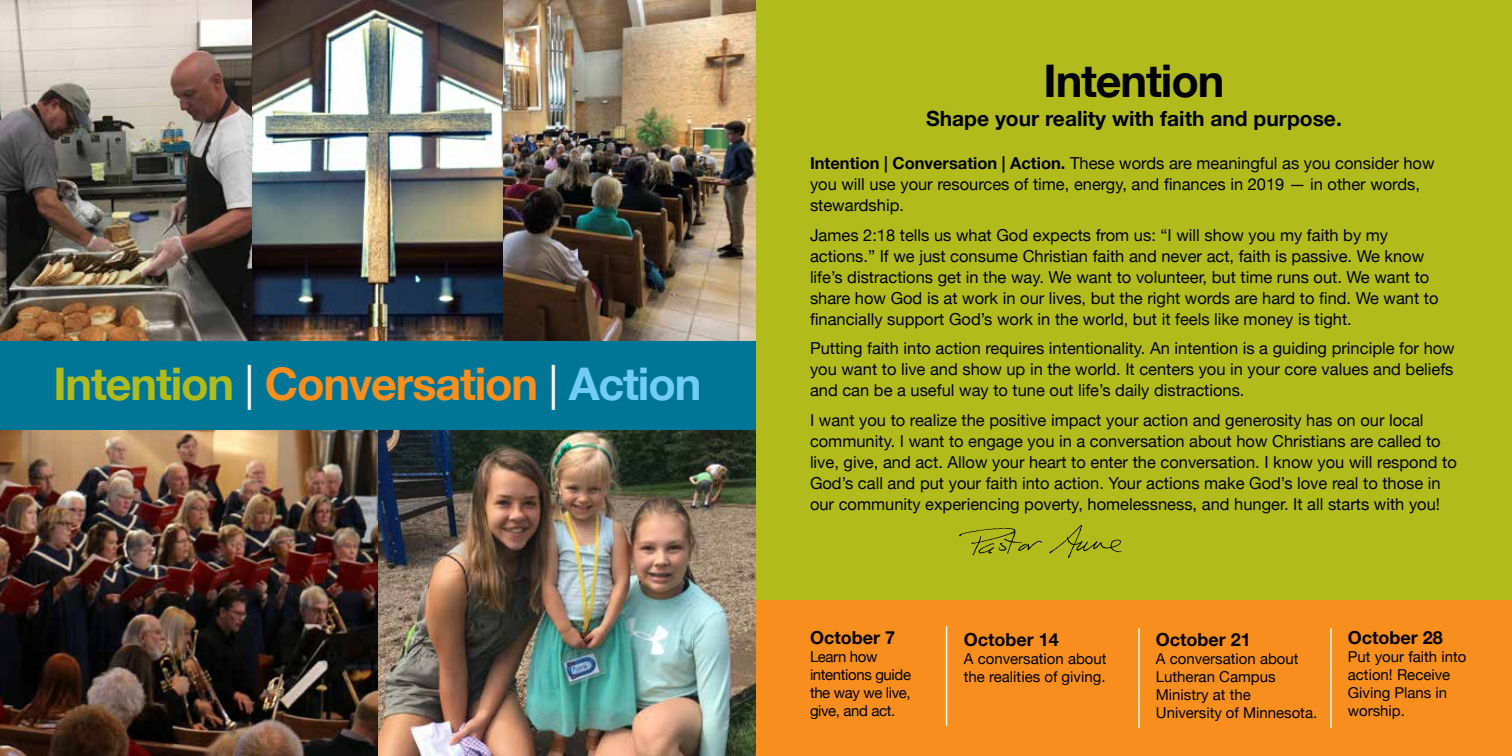
<style>
.page{position:relative;width:1512px;height:756px;background:#fff}
.page>*{position:absolute;margin:0;border:0;box-sizing:border-box;transform-origin:0 0}
.t1{font:700 45px "Helvetica Neue";letter-spacing:-.025em;color:#f78e1d}
.t2{font:700 45px "Helvetica Neue";letter-spacing:-.025em;color:#000}
.t3{font:700 21px "Helvetica Neue";color:#000}
.t4{font:700 18px "Helvetica Neue";color:#000}
.t5{font:16.5px/21px "Helvetica Neue";color:#000}
.t6{font:15px/18px "Helvetica Neue";color:#000}
.t7{font:15px/18px "Helvetica Neue";letter-spacing:-.025em;color:#000}
.s1{color:#b2bb1c}
.s2{font-weight:400;color:#fff}
.s3{color:#72cdf4}
.s4{font-weight:700}
</style>
<div class="page">
<div style="left:757px;top:580px;width:755px;height:176px;background:#f78e1d"></div>
<div style="left:756px;top:0;width:756px;height:599px;background:#b2bb1c"></div>
<img style="left:0;top:0;width:504px;height:341px">
<img style="left:0;top:378px;width:756px;height:378px">
<img style="left:504px;top:0;width:251px;height:341px">
<div style="left:0;top:341px;width:755px;height:89px;background:#007697"></div>
<hr style="left:946px;top:626px;width:1px;height:100px;background:#fff">
<hr style="left:1138px;top:628px;width:2px;height:100px;background:#fff">
<hr style="left:1330px;top:628px;width:2px;height:100px;background:#fff">
<img style="left:959px;top:524px;width:163px;height:34px">
<h1 class="t1" style="left:53px;top:349px;width:650px"><span class="s1">Intention</span> <span class="s2">|</span> Conversation <span class="s2">|</span> <span class="s3">Action</span></h1>
<h1 class="t2" style="left:1044px;top:45px;width:182px">Intention</h1>
<p class="t3" style="left:926px;top:102px;width:417px">Shape your reality with faith and purpose.</p>
<p class="t5" style="left:810px;top:154px;width:626px"><span class="s4">Intention | Conversation | Action.</span> These words are meaningful as you consider how you will use your resources of time, energy, and finances in 2019 — in other words, stewardship.</p>
<p class="t5" style="left:810px;top:225px;width:630px">James 2:18 tells us what God expects from us: “I will show you my faith by my actions.” If we just consume Christian faith and never act, faith is passive. We know life’s distractions get in the way. We want to volunteer, but time runs out. We want to share how God is at work in our lives, but the right words are hard to find. We want to financially support God’s work in the world, but it feels like money is tight.</p>
<p class="t5" style="left:810px;top:339px;width:646px;text-align:justify">Putting faith into action requires intentionality. An intention is a guiding principle for how you want to live and show up in the world. It centers you in your core values and beliefs and can be a useful way to tune out life’s daily distractions.</p>
<p class="t5" style="left:810px;top:411px;width:648px">I want you to realize the positive impact your action and generosity has on our local community. I want to engage you in a conversation about how Christians are called to live, give, and act. Allow your heart to enter the conversation. I know you will respond to God’s call and put your faith into action. Your actions make God’s love real to those in our community experiencing poverty, homelessness, and hunger. It all starts with you!</p>
<p class="t4" style="left:810px;top:623px;width:87px">October 7</p>
<p class="t7" style="left:810px;top:648px;width:103px">Learn how intentions guide the way we live, give, and act.</p>
<p class="t4" style="left:964px;top:625px;width:97px">October 14</p>
<p class="t6" style="left:964px;top:650px;width:144px">A conversation about the realities of giving.</p>
<p class="t4" style="left:1156px;top:625px;width:97px">October 21</p>
<p class="t6" style="left:1156px;top:650px;width:163px">A conversation about<br>Lutheran Campus<br>Ministry at the<br>University of Minnesota.</p>
<p class="t4" style="left:1348px;top:623px;width:97px">October 28</p>
<p class="t6" style="left:1348px;top:648px;width:120px">Put your faith into action! Receive<br>Giving Plans in worship.</p>
</div>
